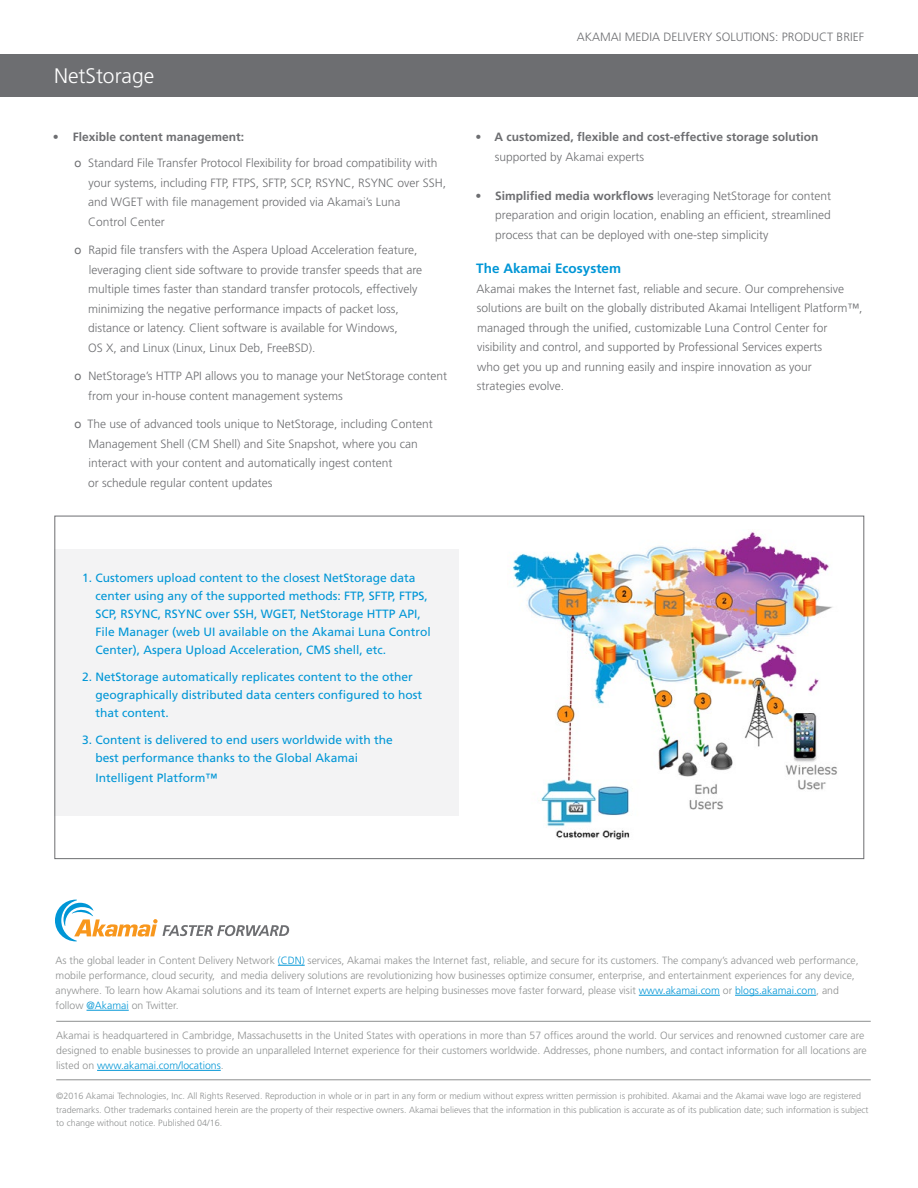
<style>
.page{position:relative;width:918px;height:1188px;background:#fff}
.page>*{position:absolute;margin:0;border:0;box-sizing:border-box;transform-origin:0 0}
.t1{font:300 21px "Frutiger";color:#fff}
.t2{font:700 13.5px "Frutiger";color:#0096d6}
.t3{font:300 12px/19.5px "Frutiger";color:#6d6e71}
.t4{font:12px/18px "Frutiger";color:#0096d6}
.t5{font:700 12px "Frutiger";color:#6d6e71}
.t6{font:300 10.5px/15px "Frutiger";color:#8e9090}
.t7{font:300 9px/13.5px "Frutiger";color:#8e9090}
.s1{font-weight:700}
.s2{font-family:"Helvetica Neue";font-weight:400}
.s3{color:#0096d6}
</style>
<div class="page">
<div style="left:0;top:54px;width:918px;height:43px;background:#6d6e71"></div>
<img style="left:512px;top:532px;width:325px;height:308px">
<div style="left:55px;top:549px;width:404px;height:266px;background:#f3f3f4"></div>
<hr style="left:97px;top:1070px;width:124px;height:1px;background:#0096d6">
<hr style="left:56px;top:1079px;width:815px;height:1px;background:#8e9090">
<hr style="left:56px;top:1021px;width:815px;height:1px;background:#8e9090">
<svg style="left:278px;top:965px;width:27px;height:1px"></svg>
<hr style="left:639px;top:995px;width:81px;height:1px;background:#0096d6">
<hr style="left:735px;top:995px;width:81px;height:1px;background:#0096d6">
<hr style="left:87px;top:1010px;width:42px;height:1px;background:#0096d6">
<svg style="left:55px;top:900px;width:234px;height:41px"></svg>
<h1 class="t1" style="left:54px;top:64px;width:102px">NetStorage</h1>
<p class="t3" style="left:74px;top:124px;width:365px;line-height:26.2px;text-indent:-21px"><span class="s1">• Flexible content management:<br></span><span class="s2">о</span> Standard File Transfer Protocol Flexibility for broad compatibility with</p>
<p class="t3" style="left:88px;top:173px;width:360px">your systems, including FTP, FTPS, SFTP, SCP, RSYNC, RSYNC over SSH, and WGET with file management provided via Akamai’s Luna<br>Control Center</p>
<p class="t3" style="left:88px;top:241px;width:336px;text-indent:-14px"><span class="s2">о</span> Rapid file transfers with the Aspera Upload Acceleration feature, leveraging client side software to provide transfer speeds that are multiple times faster than standard transfer protocols, effectively minimizing the negative performance impacts of packet loss, distance or latency. Client software is available for Windows,<br>OS X, and Linux (Linux, Linux Deb, FreeBSD).</p>
<p class="t3" style="left:88px;top:367px;width:361px;text-indent:-14px"><span class="s2">о</span> NetStorage’s HTTP API allows you to manage your NetStorage content from your in-house content management systems</p>
<p class="t3" style="left:88px;top:415px;width:346px;text-indent:-14px"><span class="s2">о</span> The use of advanced tools unique to NetStorage, including Content Management Shell (CM Shell) and Site Snapshot, where you can interact with your content and automatically ingest content<br>or schedule regular content updates</p>
<p class="t3" style="left:577px;top:28px;width:289px">AKAMAI MEDIA DELIVERY SOLUTIONS: PRODUCT BRIEF</p>
<p class="t5" style="left:476px;top:130px;width:344px">• A customized, flexible and cost-effective storage solution</p>
<p class="t3" style="left:495px;top:147px;width:151px">supported by Akamai experts</p>
<p class="t3" style="left:495px;top:186px;width:338px;text-align:justify;text-indent:-20px"><span class="s1">• Simplified media workflows</span> leveraging NetStorage for content preparation and origin location, enabling an efficient, streamlined process that can be deployed with one-step simplicity</p>
<p class="t2" style="left:476px;top:260px;width:146px">The Akamai Ecosystem</p>
<p class="t3" style="left:477px;top:279px;width:388px">Akamai makes the Internet fast, reliable and secure. Our comprehensive solutions are built on the globally distributed Akamai Intelligent Platform™, managed through the unified, customizable Luna Control Center for visibility and control, and supported by Professional Services experts<br>who get you up and running easily and inspire innovation as your strategies evolve.</p>
<p class="t4" style="left:96px;top:569px;width:337px;text-indent:-13px">1. Customers upload content to the closest NetStorage data center using any of the supported methods: FTP, SFTP, FTPS, SCP, RSYNC, RSYNC over SSH, WGET, NetStorage HTTP API, File Manager (web UI available on the Akamai Luna Control Center), Aspera Upload Acceleration, CMS shell, etc.</p>
<p class="t4" style="left:96px;top:668px;width:328px;text-indent:-13px">2. NetStorage automatically replicates content to the other geographically distributed data centers configured to host that content.</p>
<p class="t4" style="left:96px;top:731px;width:299px;text-indent:-13px">3. Content is delivered to end users worldwide with the best performance thanks to the Global Akamai</p>
<p class="t4" style="left:96px;top:769px;width:123px">Intelligent Platform™</p>
<p class="t6" style="left:56px;top:953px;width:805px">As the global leader in Content Delivery Network <span class="s3">(CDN)</span> services, Akamai makes the Internet fast, reliable, and secure for its customers. The company’s advanced web performance, mobile performance, cloud security, and media delivery solutions are revolutionizing how businesses optimize consumer, enterprise, and entertainment experiences for any device, anywhere. To learn how Akamai solutions and its team of Internet experts are helping businesses move faster forward, please visit <span class="s3">www.akamai.com</span> or <span class="s3">blogs.akamai.com</span>, and follow <span class="s3">@Akamai</span> on Twitter.</p>
<p class="t6" style="left:56px;top:1028px;width:812px">Akamai is headquartered in Cambridge, Massachusetts in the United States with operations in more than 57 offices around the world. Our services and renowned customer care are designed to enable businesses to provide an unparalleled Internet experience for their customers worldwide. Addresses, phone numbers, and contact information for all locations are listed on <span class="s3">www.akamai.com/locations</span>.</p>
<p class="t7" style="left:56px;top:1090px;width:814px">©2016 Akamai Technologies, Inc. All Rights Reserved. Reproduction in whole or in part in any form or medium without express written permission is prohibited. Akamai and the Akamai wave logo are registered trademarks. Other trademarks contained herein are the property of their respective owners. Akamai believes that the information in this publication is accurate as of its publication date; such information is subject to change without notice. Published 04/16.</p>
</div>
